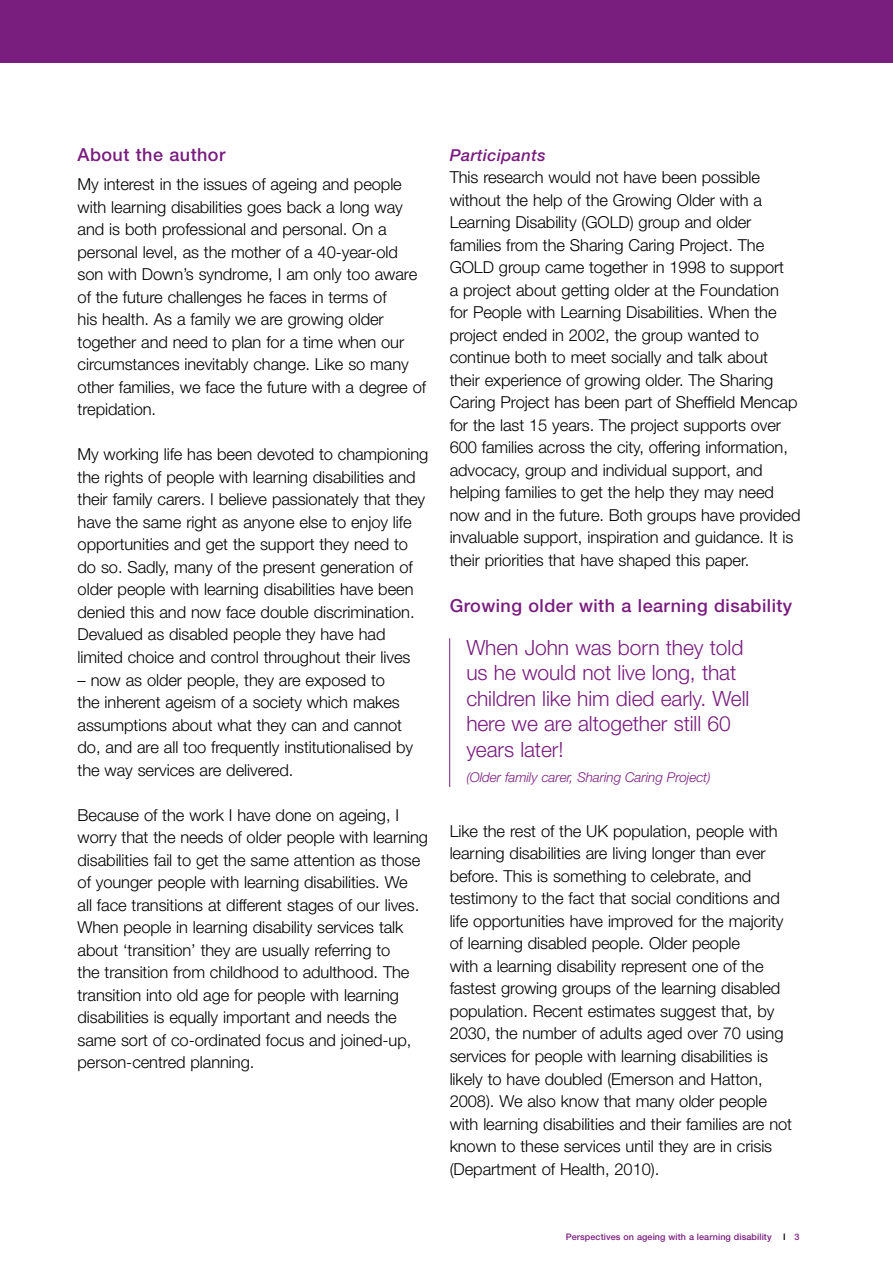
<style>
.page{position:relative;width:893px;height:1263px;background:#fff}
.page>*{position:absolute;margin:0;border:0;box-sizing:border-box;transform-origin:0 0}
.t1{font:300 21px/25.5px "Helvetica Neue";letter-spacing:-.005em;color:#791d7e}
.t2{font:500 18px "Helvetica Neue";letter-spacing:.025em;color:#791d7e}
.t3{font:300 16.5px/22.5px "Helvetica Neue";letter-spacing:-.005em;color:#000}
.t4{font:italic 500 16.5px "Helvetica Neue";letter-spacing:.025em;color:#791d7e}
.t5{font:italic 300 13.5px "Helvetica Neue";letter-spacing:-.005em;color:#791d7e}
.t6{font:500 9px "Helvetica Neue";letter-spacing:.01em;color:#791d7e}
.t7{font:500 9px "Helvetica Neue";color:#000}
.s1{color:#791d7e}
</style>
<div class="page">
<div style="left:0;top:0;width:893px;height:63px;background:#791d7e"></div>
<hr style="left:449px;top:638px;width:1px;height:149px;background:#791d7e">
<p class="t2" style="left:78px;top:144px;width:149px">About the author</p>
<p class="t3" style="left:78px;top:173px;width:350px">My interest in the issues of ageing and people with learning disabilities goes back a long way and is both professional and personal. On a personal level, as the mother of a 40-year-old son with Down’s syndrome, I am only too aware of the future challenges he faces in terms of<br>his health. As a family we are growing older together and need to plan for a time when our circumstances inevitably change. Like so many other families, we face the future with a degree of trepidation.</p>
<p class="t3" style="left:78px;top:443px;width:352px">My working life has been devoted to championing the rights of people with learning disabilities and their family carers. I believe passionately that they have the same right as anyone else to enjoy life opportunities and get the support they need to do so. Sadly, many of the present generation of older people with learning disabilities have been denied this and now face double discrimination.<br>Devalued as disabled people they have had limited choice and control throughout their lives</p>
<p class="t3" style="left:78px;top:668px;width:337px">– now as older people, they are exposed to<br>the inherent ageism of a society which makes assumptions about what they can and cannot do, and are all too frequently institutionalised by the way services are delivered.</p>
<p class="t3" style="left:78px;top:803px;width:352px">Because of the work I have done on ageing, I worry that the needs of older people with learning disabilities fail to get the same attention as those of younger people with learning disabilities. We<br>all face transitions at different stages of our lives.<br>When people in learning disability services talk about ‘transition’ they are usually referring to<br>the transition from childhood to adulthood. The transition into old age for people with learning disabilities is equally important and needs the same sort of co-ordinated focus and joined-up, person-centred planning.</p>
<p class="t4" style="left:450px;top:145px;width:97px">Participants</p>
<p class="t3" style="left:450px;top:166px;width:352px">This research would not have been possible without the help of the Growing Older with a Learning Disability (GOLD) group and older families from the Sharing Caring Project. The GOLD group came together in 1998 to support<br>a project about getting older at the Foundation for People with Learning Disabilities. When the project ended in 2002, the group wanted to continue both to meet socially and talk about their experience of growing older. The Sharing Caring Project has been part of Sheffield Mencap for the last 15 years. The project supports over 600 families across the city, offering information, advocacy, group and individual support, and helping families to get the help they may need now and in the future. Both groups have provided invaluable support, inspiration and guidance. It is their priorities that have shaped this paper.</p>
<p class="t2" style="left:450px;top:595px;width:344px">Growing older with a learning disability</p>
<p class="t1" style="left:466px;top:634px;width:285px">When John was born they told us he would not live long, that children like him died early. Well here we are altogether still 60 years later!</p>
<p class="t5" style="left:466px;top:769px;width:246px">(Older family carer, Sharing Caring Project)</p>
<p class="t3" style="left:450px;top:819px;width:344px">Like the rest of the UK population, people with learning disabilities are living longer than ever before. This is something to celebrate, and testimony to the fact that social conditions and life opportunities have improved for the majority of learning disabled people. Older people<br>with a learning disability represent one of the fastest growing groups of the learning disabled population. Recent estimates suggest that, by 2030, the number of adults aged over 70 using services for people with learning disabilities is likely to have doubled (Emerson and Hatton, 2008). We also know that many older people with learning disabilities and their families are not known to these services until they are in crisis (Department of Health, 2010).</p>
<p class="t6" style="left:566px;top:1232px;width:207px">Perspectives on ageing with a learning disability</p>
<p class="t7" style="left:783px;top:1232px;width:18px">I <span class="s1">3</span></p>
</div>
